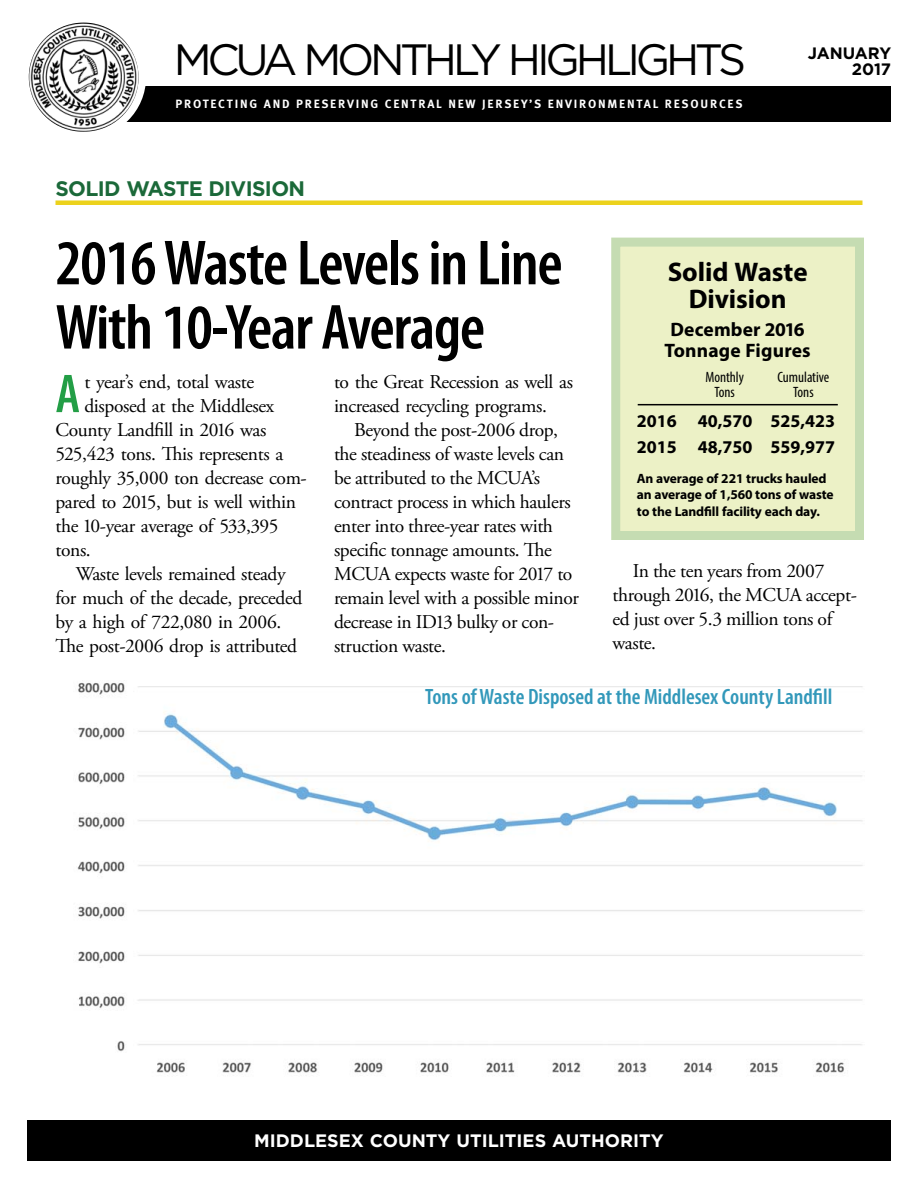
<style>
.page{position:relative;width:918px;height:1188px;background:#fff}
.page>*{position:absolute;margin:0;border:0;box-sizing:border-box;transform-origin:0 0}
.t1{font:600 condensed 64.2px/64.2px "Myriad Pro";letter-spacing:-.02em;color:#000}
.t2{font:600 condensed 55.05px "Myriad Pro";color:#239e46}
.t3{font:43.8px "Gotham";letter-spacing:-.095em;color:#000}
.t4{font:700 27px/27px "Myriad Pro";letter-spacing:-.005em;color:#000;text-align:center}
.t5{font:600 condensed 22.2px "Myriad Pro";color:#3298ba}
.t6{font:700 21px "Gotham";letter-spacing:-.03em;color:#1b6939}
.t7{font:19.5px/24px "Adobe Garamond Pro";letter-spacing:-.02em;color:#000}
.t8{font:700 19.5px/21px "Myriad Pro";letter-spacing:.01em;color:#000;text-align:center}
.t9{font:700 18px/25.5px "Myriad Pro";color:#000}
.t10{font:700 18px "Gotham";color:#fff}
.t11{font:700 16.5px/16.5px "Gotham";color:#000;text-align:right}
.t12{font:condensed 15px "Myriad Pro";color:#000}
.t13{font:700 13.5px/16.5px "Myriad Pro";letter-spacing:-.01em;color:#000}
.t14{font:700 12px "Meta Pro";letter-spacing:.15em;color:#fff}
</style>
<div class="page">
<div style="left:63px;top:86px;width:828px;height:35px;background:#000"></div>
<div style="left:22px;top:15px;width:124px;height:124px;background:#fff;border-radius:50%"></div>
<img style="left:29px;top:23px;width:110px;height:109px">
<div style="left:27px;top:1120px;width:864px;height:41px;background:#000"></div>
<div style="left:56px;top:200px;width:807px;height:5px;background:#ecd21c"></div>
<img style="left:77px;top:682px;width:786px;height:391px">
<div style="left:616px;top:242px;width:244px;height:294px;background:#ecf1c6"></div>
<div style="left:611px;top:238px;width:253px;height:302px;border:9px solid #c5dcb2"></div>
<hr style="left:638px;top:404px;width:200px;height:1px;background:#000">
<h3 class="t3" style="left:174px;top:43px;width:574px">MCUA MONTHLY HIGHLIGHTS</h3>
<p class="t11" style="left:808px;top:46px;width:85px">JANUARY<br>2017</p>
<p class="t14" style="left:175px;top:100px;width:569px">PROTECTING AND PRESERVING CENTRAL NEW JERSEY’S ENVIRONMENTAL RESOURCES</p>
<p class="t6" style="left:56px;top:181px;width:251px">SOLID WASTE DIVISION</p>
<h1 class="t1" style="left:56px;top:237px;width:509px">2016 Waste Levels in Line<br>With 10-Year Average</h1>
<h2 class="t2" style="left:56px;top:373px;width:26px">A</h2>
<p class="t7" style="left:84px;top:372px;width:171px">t year’s end, total waste</p>
<p class="t7" style="left:84px;top:396px;width:191px">disposed at the Middlesex</p>
<p class="t7" style="left:56px;top:420px;width:212px">County Landfill in 2016 was</p>
<p class="t7" style="left:56px;top:444px;width:229px">525,423 tons. This represents a</p>
<p class="t7" style="left:56px;top:468px;width:253px">roughly 35,000 ton decrease com-</p>
<p class="t7" style="left:56px;top:492px;width:242px">pared to 2015, but is well within</p>
<p class="t7" style="left:56px;top:516px;width:224px">the 10-year average of 533,395</p>
<p class="t7" style="left:56px;top:540px;width:37px">tons.</p>
<p class="t7" style="left:76px;top:564px;width:211px">Waste levels remained steady</p>
<p class="t7" style="left:56px;top:588px;width:248px">for much of the decade, preceded</p>
<p class="t7" style="left:56px;top:612px;width:227px">by a high of 722,080 in 2006.</p>
<p class="t7" style="left:56px;top:636px;width:243px">The post-2006 drop is attributed</p>
<p class="t7" style="left:334px;top:372px;width:240px">to the Great Recession as well as increased recycling programs.</p>
<p class="t7" style="left:334px;top:420px;width:246px;text-indent:20px">Beyond the post-2006 drop, the steadiness of waste levels can be attributed to the MCUA’s contract process in which haulers enter into three-year rates with specific tonnage amounts. The<br>MCUA expects waste for 2017 to remain level with a possible minor decrease in ID13 bulky or con&shy;struction waste.</p>
<h3 class="t4" style="left:668px;top:261px;width:141px">Solid Waste<br>Division</h3>
<p class="t8" style="left:664px;top:321px;width:148px">December 2016<br>Tonnage Figures</p>
<p class="t12" style="left:705px;top:371px;width:40px">Monthly</p>
<p class="t12" style="left:778px;top:371px;width:53px">Cumulative</p>
<p class="t12" style="left:714px;top:386px;width:22px">Tons</p>
<p class="t12" style="left:793px;top:386px;width:22px">Tons</p>
<p class="t9" style="left:637px;top:410px;width:200px">2016 40,570 525,423<br>2015 48,750 559,977</p>
<p class="t13" style="left:637px;top:471px;width:198px">An average of 221 trucks hauled an average of 1,560 tons of waste to the Landfill facility each day.</p>
<p class="t7" style="left:613px;top:561px;width:246px;text-indent:20px">In the ten years from 2007 through 2016, the MCUA accept&shy;ed just over 5.3 million tons of waste.</p>
<p class="t5" style="left:425px;top:688px;width:409px">Tons of Waste Disposed at the Middlesex County Landfill</p>
<p class="t10" style="left:254px;top:1133px;width:411px">MIDDLESEX COUNTY UTILITIES AUTHORITY</p>
</div>
